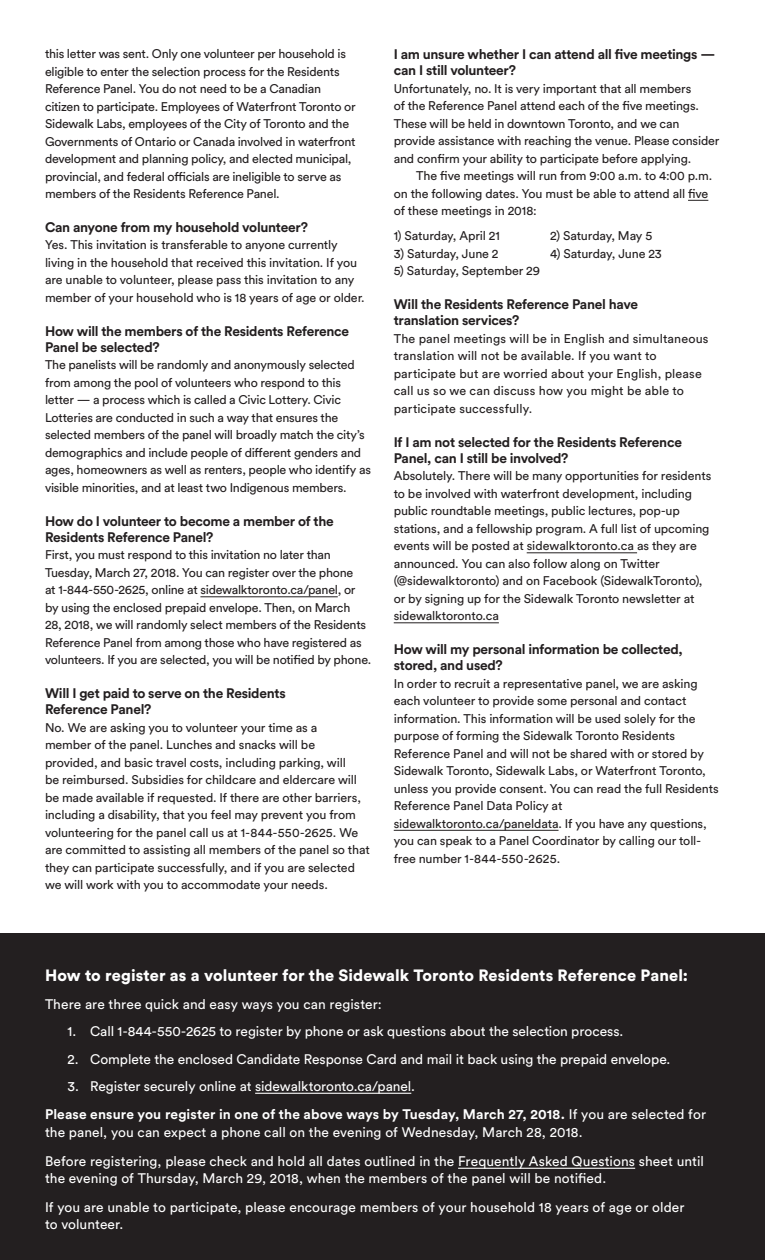
<style>
.page{position:relative;width:765px;height:1260px;background:#fff}
.page>*{position:absolute;margin:0;border:0;box-sizing:border-box;transform-origin:0 0}
.t1{font:900 16.25px "Circular Pro";letter-spacing:.005em;color:#fff}
.t2{font:13.75px/28.8px "Circular Pro";letter-spacing:.005em;color:#fff}
.t3{font:700 13.75px/16.2px "Circular Pro";letter-spacing:-.02em;color:#231f20}
.t4{font:12.5px/17.5px "Circular Pro";letter-spacing:-.015em;color:#231f20}
.t5{font:12.5px/17.5px "Circular Pro";letter-spacing:.01em;color:#231f20}
.s1{font-weight:700}
</style>
<div class="page">
<hr style="left:200px;top:596px;width:138px;height:1px;background:#231f20">
<div style="left:0;top:934px;width:765px;height:326px;background:#231f20"></div>
<hr style="left:255px;top:1093px;width:156px;height:1px;background:#fff">
<hr style="left:458px;top:1168px;width:177px;height:1px;background:#fff">
<svg style="left:688px;top:200px;width:20px;height:1px"></svg>
<hr style="left:527px;top:552px;width:110px;height:1px;background:#231f20">
<hr style="left:394px;top:622px;width:105px;height:1px;background:#231f20">
<hr style="left:394px;top:830px;width:165px;height:1px;background:#231f20">
<p class="t4" style="left:45px;top:44px;width:312px">this letter was sent. Only one volunteer per household is eligible to enter the selection process for the Residents Reference Panel. You do not need to be a Canadian citizen to participate. Employees of Waterfront Toronto or Sidewalk Labs, employees of the City of Toronto and the Governments of Ontario or Canada involved in waterfront development and planning policy, and elected municipal, provincial, and federal officials are ineligible to serve as members of the Residents Reference Panel.</p>
<p class="t3" style="left:45px;top:218px;width:264px">Can anyone from my household volunteer?</p>
<p class="t4" style="left:45px;top:236px;width:321px">Yes. This invitation is transferable to anyone currently living in the household that received this invitation. If you are unable to volunteer, please pass this invitation to any member of your household who is 18 years of age or older.</p>
<p class="t3" style="left:45px;top:322px;width:306px">How will the members of the Residents Reference<br>Panel be selected?</p>
<p class="t4" style="left:45px;top:356px;width:328px">The panelists will be randomly and anonymously selected from among the pool of volunteers who respond to this letter — a process which is called a Civic Lottery. Civic Lotteries are conducted in such a way that ensures the selected members of the panel will broadly match the city’s demographics and include people of different genders and ages, homeowners as well as renters, people who identify as visible minorities, and at least two Indigenous members.</p>
<p class="t3" style="left:45px;top:512px;width:290px">How do I volunteer to become a member of the<br>Residents Reference Panel?</p>
<p class="t4" style="left:45px;top:546px;width:328px">First, you must respond to this invitation no later than Tuesday, March 27, 2018. You can register over the phone<br>at 1-844-550-2625, online at sidewalktoronto.ca/panel, or by using the enclosed prepaid envelope. Then, on March<br>28, 2018, we will randomly select members of the Residents Reference Panel from among those who have registered as volunteers. If you are selected, you will be notified by phone.</p>
<p class="t3" style="left:45px;top:685px;width:242px">Will I get paid to serve on the Residents<br>Reference Panel?</p>
<p class="t4" style="left:45px;top:718px;width:326px">No. We are asking you to volunteer your time as a<br>member of the panel. Lunches and snacks will be provided, and basic travel costs, including parking, will<br>be reimbursed. Subsidies for childcare and eldercare will be made available if requested. If there are other barriers, including a disability, that you feel may prevent you from volunteering for the panel call us at 1-844-550-2625. We are committed to assisting all members of the panel so that they can participate successfully, and if you are selected we will work with you to accommodate your needs.</p>
<p class="t3" style="left:394px;top:46px;width:323px">I am unsure whether I can attend all five meetings — can I still volunteer?</p>
<p class="t4" style="left:394px;top:79px;width:327px">Unfortunately, no. It is very important that all members<br>of the Reference Panel attend each of the five meetings.<br>These will be held in downtown Toronto, and we can provide assistance with reaching the venue. Please consider and confirm your ability to participate before applying.</p>
<p class="t4" style="left:394px;top:167px;width:320px;text-indent:22px">The five meetings will run from 9:00 a.m. to 4:00 p.m. on the following dates. You must be able to attend all five of these meetings in 2018:</p>
<p class="t4" style="left:394px;top:227px;width:108px">1) Saturday, April 21</p>
<p class="t4" style="left:550px;top:227px;width:104px">2) Saturday, May 5</p>
<p class="t4" style="left:394px;top:244px;width:106px">3) Saturday, June 2</p>
<p class="t4" style="left:550px;top:244px;width:113px">4) Saturday, June 23</p>
<p class="t4" style="left:394px;top:262px;width:148px">5) Saturday, September 29</p>
<p class="t3" style="left:394px;top:296px;width:246px">Will the Residents Reference Panel have translation services?</p>
<p class="t5" style="left:394px;top:329px;width:316px">The panel meetings will be in English and simultaneous translation will not be available. If you want to participate but are worried about your English, please call us so we can discuss how you might be able to participate successfully.</p>
<p class="t3" style="left:394px;top:433px;width:290px">If I am not selected for the Residents Reference<br>Panel, can I still be involved?</p>
<p class="t4" style="left:394px;top:467px;width:319px">Absolutely. There will be many opportunities for residents to be involved with waterfront development, including public roundtable meetings, public lectures, pop-up stations, and a fellowship program. A full list of upcoming events will be posted at sidewalktoronto.ca as they are announced. You can also follow along on Twitter (@sidewalktoronto) and on Facebook (SidewalkToronto), or by signing up for the Sidewalk Toronto newsletter at sidewalktoronto.ca</p>
<p class="t3" style="left:394px;top:641px;width:291px">How will my personal information be collected, stored, and used?</p>
<p class="t4" style="left:394px;top:674px;width:326px">In order to recruit a representative panel, we are asking each volunteer to provide some personal and contact information. This information will be used solely for the purpose of forming the Sidewalk Toronto Residents Reference Panel and will not be shared with or stored by Sidewalk Toronto, Sidewalk Labs, or Waterfront Toronto, unless you provide consent. You can read the full Residents Reference Panel Data Policy at sidewalktoronto.ca/paneldata. If you have any questions, you can speak to a Panel Coordinator by calling our toll&shy;free number 1-844-550-2625.</p>
<h1 class="t1" style="left:45px;top:964px;width:645px">How to register as a volunteer for the Sidewalk Toronto Residents Reference Panel:</h1>
<p class="t2" style="left:45px;top:990px;width:338px">There are three quick and easy ways you can register:</p>
<p class="t2" style="left:68px;top:1017px;width:557px">1. Call 1-844-550-2625 to register by phone or ask questions about the selection process.</p>
<p class="t2" style="left:68px;top:1044px;width:604px">2. Complete the enclosed Candidate Response Card and mail it back using the prepaid envelope.</p>
<p class="t2" style="left:45px;top:1071px;width:663px;text-indent:22px">3. Register securely online at sidewalktoronto.ca/panel.<br><span class="s1">Please ensure you register in one of the above ways by Tuesday, March 27, 2018.</span> If you are selected for</p>
<p class="t2" style="left:45px;top:1117px;width:660px">the panel, you can expect a phone call on the evening of Wednesday, March 28, 2018.<br>Before registering, please check and hold all dates outlined in the Frequently Asked Questions sheet until</p>
<p class="t2" style="left:45px;top:1163px;width:641px">the evening of Thursday, March 29, 2018, when the members of the panel will be notified.<br>If you are unable to participate, please encourage members of your household 18 years of age or older</p>
<p class="t2" style="left:45px;top:1210px;width:80px">to volunteer.</p>
</div>
